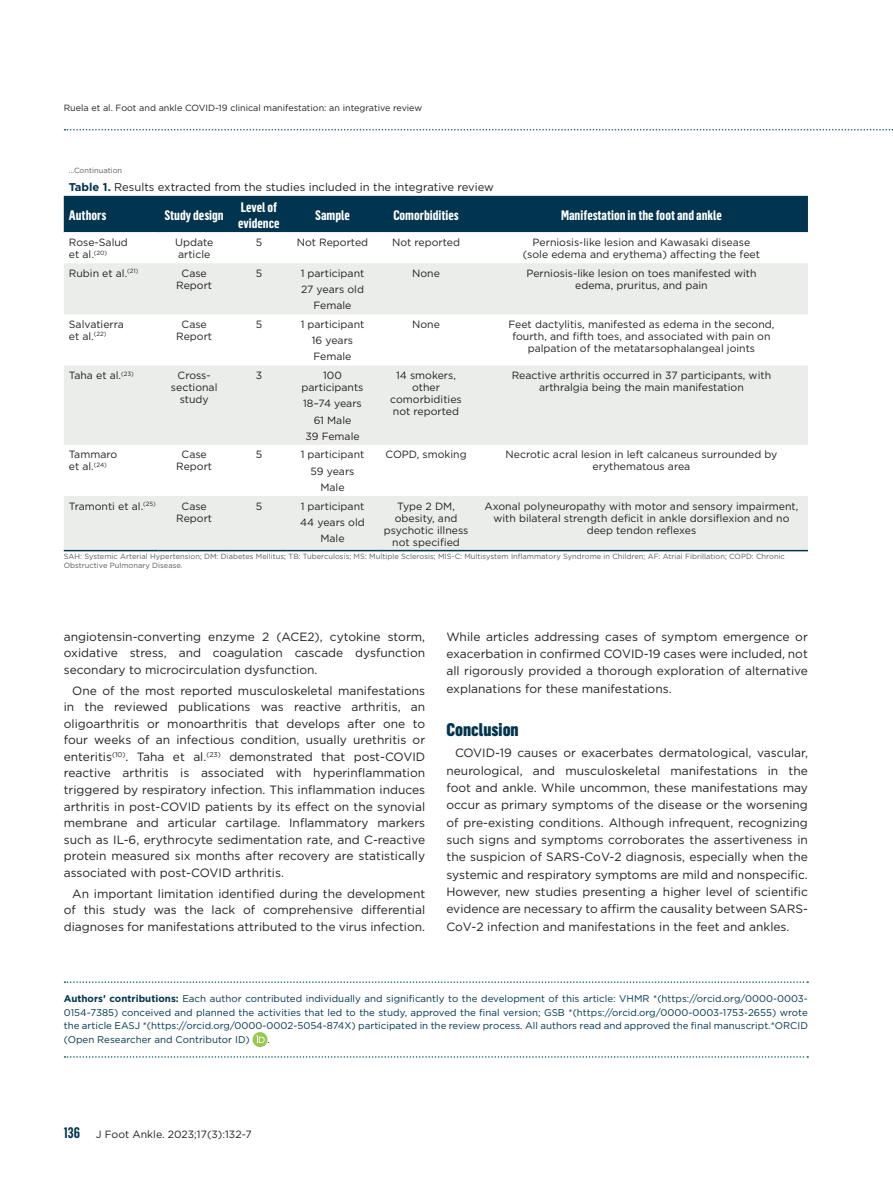
<style>
.page{position:relative;width:893px;height:1191px;background:#fff}
.page>*{position:absolute;margin:0;border:0;box-sizing:border-box;transform-origin:0 0}
.t1{font:900 18px "Flama Cond";color:#01344e}
.t2{font:700 13.5px/15.8px "Flama Cond";color:#fff}
.t3{font:12px/16.5px "Gotham";color:#231f20;text-align:justify}
.t4{font:11.25px "Gotham";color:#231f20}
.t5{font:10.5px/12px "Gotham";color:#231f20;text-align:center}
.t6{font:9.75px/13.5px "Gotham";color:#01344e;text-align:justify}
.t7{font:9px "Gotham";color:#231f20}
.t8{font:7.5px/9px "Gotham";color:#57585a}
.s1{font-weight:700;color:#01344e}
.s2{font-weight:700}
.s3{font-family:"Flama Cond";font-weight:600;font-size:15px;color:#01344e}
</style>
<div class="page">
<svg style="left:65px;top:129px;width:828px;height:1px"></svg>
<div style="left:64px;top:196px;width:744px;height:36px;background:#01344e"></div>
<svg style="left:64px;top:263px;width:744px;height:287px;fill:#eaedea"></svg>
<hr style="left:64px;top:550px;width:94px;height:1px;background:#01344e">
<hr style="left:158px;top:550px;width:72px;height:1px;background:#01344e">
<hr style="left:230px;top:550px;width:58px;height:1px;background:#01344e">
<hr style="left:288px;top:550px;width:89px;height:1px;background:#01344e">
<hr style="left:377px;top:550px;width:98px;height:1px;background:#01344e">
<hr style="left:475px;top:550px;width:333px;height:1px;background:#01344e">
<svg style="left:65px;top:981px;width:743px;height:2px"></svg>
<svg style="left:65px;top:1056px;width:743px;height:1px"></svg>
<div style="left:253px;top:1032px;width:15px;height:15px;background:#96ca4e;border-radius:50%"></div>
<svg style="left:257px;top:1034px;width:8px;height:9px"></svg>
<p class="t7" style="left:64px;top:102px;width:360px">Ruela et al. Foot and ankle COVID-19 clinical manifestation: an integrative review</p>
<p class="t8" style="left:69px;top:165px;width:55px">...Continuation</p>
<p class="t4" style="left:69px;top:179px;width:427px"><span class="s1">Table 1.</span> Results extracted from the studies included in the integrative review</p>
<p class="t2" style="left:69px;top:206px;width:39px">Authors</p>
<p class="t2" style="left:165px;top:206px;width:61px">Study design</p>
<p class="t2" style="left:238px;top:198px;width:43px">Level of evidence</p>
<p class="t2" style="left:315px;top:206px;width:36px">Sample</p>
<p class="t2" style="left:393px;top:206px;width:67px">Comorbidities</p>
<p class="t2" style="left:561px;top:206px;width:162px">Manifestation in the foot and ankle</p>
<p class="t5" style="left:69px;top:236px;width:60px;text-align:left">Rose-Salud et al.<sup>(20)</sup></p>
<p class="t5" style="left:175px;top:236px;width:40px;text-align:left">Update article</p>
<p class="t5" style="left:256px;top:236px;width:8px">5</p>
<p class="t5" style="left:297px;top:236px;width:73px">Not Reported</p>
<p class="t5" style="left:392px;top:236px;width:69px">Not reported</p>
<p class="t5" style="left:523px;top:236px;width:239px">Perniosis-like lesion and Kawasaki disease (sole edema and erythema) affecting the feet</p>
<p class="t5" style="left:69px;top:267px;width:71px">Rubin et al.<sup>(21)</sup></p>
<p class="t5" style="left:176px;top:267px;width:37px">Case<br>Report</p>
<p class="t5" style="left:256px;top:267px;width:8px">5</p>
<p class="t5" style="left:301px;top:265px;width:65px;line-height:16.2px">1 participant<br>27 years old<br>Female</p>
<p class="t5" style="left:412px;top:267px;width:29px">None</p>
<p class="t5" style="left:526px;top:267px;width:232px">Perniosis-like lesion on toes manifested with edema, pruritus, and pain</p>
<p class="t5" style="left:69px;top:318px;width:57px;text-align:left">Salvatierra et al.<sup>(22)</sup></p>
<p class="t5" style="left:176px;top:318px;width:37px">Case<br>Report</p>
<p class="t5" style="left:256px;top:318px;width:8px">5</p>
<p class="t5" style="left:301px;top:316px;width:65px;line-height:16.2px">1 participant<br>16 years<br>Female</p>
<p class="t5" style="left:412px;top:318px;width:29px">None</p>
<p class="t5" style="left:508px;top:318px;width:267px">Feet dactylitis, manifested as edema in the second, fourth, and fifth toes, and associated with pain on palpation of the metatarsophalangeal joints</p>
<p class="t5" style="left:69px;top:369px;width:67px">Taha et al.<sup>(23)</sup></p>
<p class="t5" style="left:171px;top:369px;width:48px">Cross&shy;sectional study</p>
<p class="t5" style="left:256px;top:369px;width:8px">3</p>
<p class="t5" style="left:301px;top:369px;width:64px">100 participants</p>
<p class="t5" style="left:390px;top:369px;width:73px">14 smokers, other comorbidities not reported</p>
<p class="t5" style="left:512px;top:369px;width:261px">Reactive arthritis occurred in 37 participants, with arthralgia being the main manifestation</p>
<p class="t5" style="left:303px;top:395px;width:60px;line-height:16.2px">18–74 years<br>61 Male<br>39 Female</p>
<p class="t5" style="left:69px;top:448px;width:50px;text-align:left">Tammaro et al.<sup>(24)</sup></p>
<p class="t5" style="left:176px;top:448px;width:37px">Case<br>Report</p>
<p class="t5" style="left:256px;top:448px;width:8px">5</p>
<p class="t5" style="left:301px;top:446px;width:65px;line-height:16.2px">1 participant<br>59 years<br>Male</p>
<p class="t5" style="left:385px;top:448px;width:83px">COPD, smoking</p>
<p class="t5" style="left:505px;top:448px;width:273px">Necrotic acral lesion in left calcaneus surrounded by erythematous area</p>
<p class="t5" style="left:69px;top:499px;width:89px">Tramonti et al.<sup>(25)</sup></p>
<p class="t5" style="left:176px;top:499px;width:37px">Case<br>Report</p>
<p class="t5" style="left:256px;top:499px;width:8px">5</p>
<p class="t5" style="left:300px;top:497px;width:66px;line-height:16.2px">1 participant<br>44 years old<br>Male</p>
<p class="t5" style="left:384px;top:499px;width:86px">Type 2 DM, obesity, and psychotic illness not specified</p>
<p class="t5" style="left:484px;top:499px;width:315px">Axonal polyneuropathy with motor and sensory impairment, with bilateral strength deficit in ankle dorsiflexion and no deep tendon reflexes</p>
<p class="t8" style="left:64px;top:551px;width:723px">SAH: Systemic Arterial Hypertension; DM: Diabetes Mellitus; TB: Tuberculosis; MS: Multiple Sclerosis; MIS-C: Multisystem Inflammatory Syndrome in Children; AF: Atrial Fibrillation; COPD: Chronic<br>Obstructive Pulmonary Disease.</p>
<p class="t3" style="left:64px;top:628px;width:363px">angiotensin-converting enzyme 2 (ACE2), cytokine storm, oxidative stress, and coagulation cascade dysfunction secondary to microcirculation dysfunction.</p>
<p class="t3" style="left:64px;top:682px;width:363px;text-indent:9px">One of the most reported musculoskeletal manifestations in the reviewed publications was reactive arthritis, an oligoarthritis or monoarthritis that develops after one to four weeks of an infectious condition, usually urethritis or enteritis<sup>(10)</sup>. Taha et al.<sup>(23)</sup> demonstrated that post-COVID reactive arthritis is associated with hyperinflammation triggered by respiratory infection. This inflammation induces arthritis in post-COVID patients by its effect on the synovial membrane and articular cartilage. Inflammatory markers such as IL-6, erythrocyte sedimentation rate, and C-reactive protein measured six months after recovery are statistically associated with post-COVID arthritis.</p>
<p class="t3" style="left:64px;top:885px;width:363px;text-indent:9px">An important limitation identified during the development of this study was the lack of comprehensive differential diagnoses for manifestations attributed to the virus infection.</p>
<p class="t3" style="left:446px;top:627px;width:363px;line-height:17.4px">While articles addressing cases of symptom emergence or exacerbation in confirmed COVID-19 cases were included, not all rigorously provided a thorough exploration of alternative explanations for these manifestations.</p>
<h1 class="t1" style="left:446px;top:715px;width:74px">Conclusion</h1>
<p class="t3" style="left:446px;top:744px;width:363px;line-height:17.4px;text-indent:9px">COVID-19 causes or exacerbates dermatological, vascular, neurological, and musculoskeletal manifestations in the foot and ankle. While uncommon, these manifestations may occur as primary symptoms of the disease or the worsening of pre-existing conditions. Although infrequent, recognizing such signs and symptoms corroborates the assertiveness in the suspicion of SARS-CoV-2 diagnosis, especially when the systemic and respiratory symptoms are mild and nonspecific.<br>However, new studies presenting a higher level of scientific evidence are necessary to affirm the causality between SARS-CoV-2 infection and manifestations in the feet and ankles.</p>
<p class="t6" style="left:64px;top:991px;width:746px"><span class="s2">Authors’ contributions:</span> Each author contributed individually and significantly to the development of this article: VHMR *(https://orcid.org/0000-0003- 0154-7385) conceived and planned the activities that led to the study, approved the final version; GSB *(https://orcid.org/0000-0003-1753-2655) wrote the article EASJ *(https://orcid.org/0000-0002-5054-874X) participated in the review process. All authors read and approved the final manuscript.*ORCID (Open Researcher and Contributor ID)</p>
<p class="t6" style="left:268px;top:1032px;width:4px">.</p>
<p class="t5" style="left:64px;top:1127px;width:190px"><span class="s3">136</span> J Foot Ankle. 2023;17(3):132-7</p>
</div>
